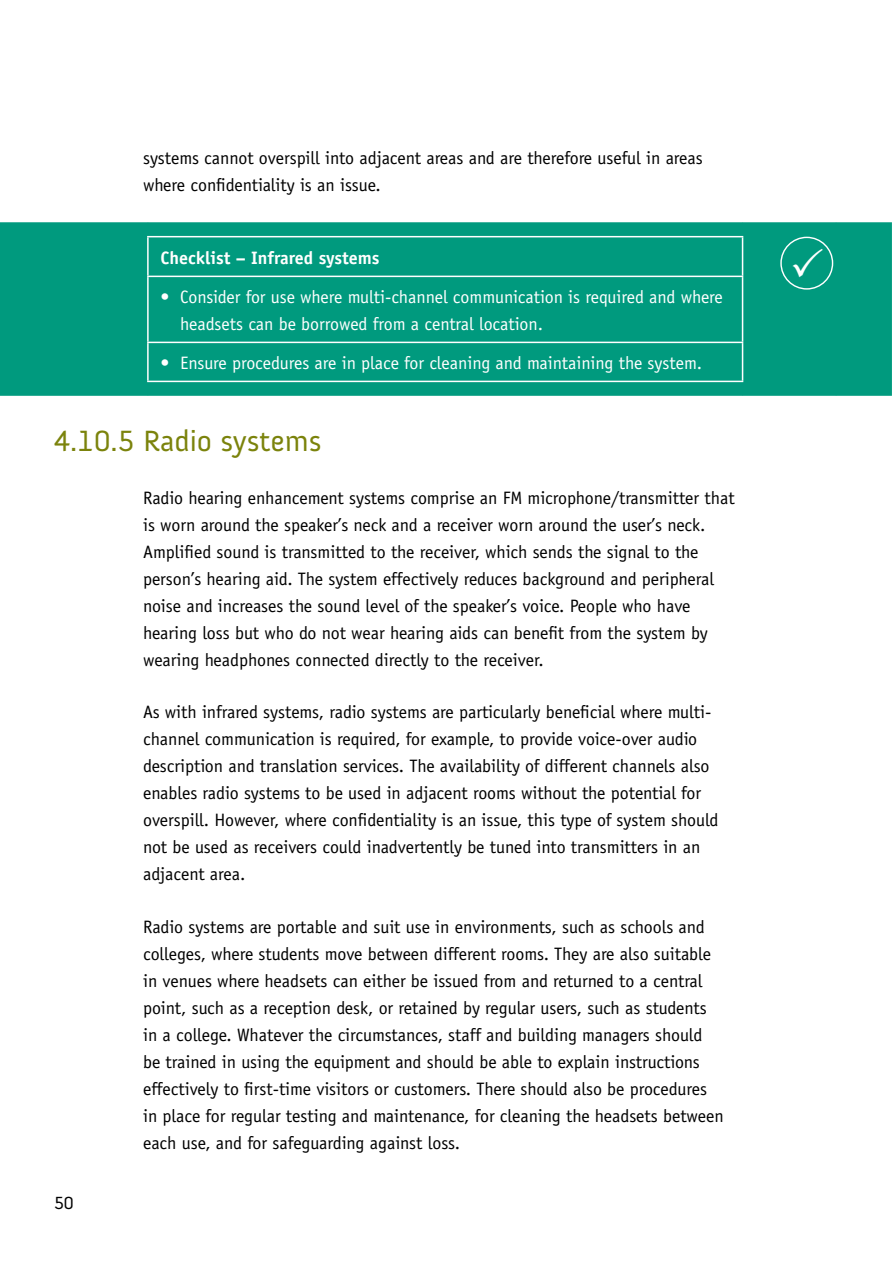
<style>
.page{position:relative;width:893px;height:1263px;background:#fff}
.page>*{position:absolute;margin:0;border:0;box-sizing:border-box;transform-origin:0 0}
.t1{font:30px "Anivers";color:#7b830c}
.t2{font:18px/27px "Officina Sans";letter-spacing:-.005em;color:#000}
.TD_list{font:18px/27px "Officina Sans";letter-spacing:-.005em;color:#fff}
.t3{font:700 18px "Officina Sans";color:#fff}
.t4{font:18px "Anivers";color:#000}
</style>
<div class="page">
<div style="left:0;top:222px;width:892px;height:174px;background:#009a7e"></div>
<hr style="left:147px;top:276px;width:596px;height:1px;background:#fff">
<hr style="left:147px;top:342px;width:596px;height:1px;background:#fff">
<hr style="left:147px;top:236px;width:596px;height:1px;background:#fff">
<hr style="left:147px;top:237px;width:2px;height:39px;background:#fff">
<hr style="left:742px;top:237px;width:1px;height:39px;background:#fff">
<hr style="left:147px;top:277px;width:2px;height:65px;background:#fff">
<hr style="left:742px;top:277px;width:1px;height:65px;background:#fff">
<hr style="left:147px;top:343px;width:2px;height:38px;background:#fff">
<hr style="left:742px;top:343px;width:1px;height:38px;background:#fff">
<hr style="left:147px;top:381px;width:596px;height:1px;background:#fff">
<div style="left:780px;top:237px;width:53px;height:53px;border:1px solid #fff;border-radius:50%"></div>
<svg style="left:793px;top:248px;width:30px;height:29px"></svg>
<p class="t2" style="left:143px;top:144px;width:561px">systems cannot overspill into adjacent areas and are therefore useful in areas where confidentiality is an issue.</p>
<p class="t3" style="left:161px;top:246px;width:220px">Checklist – Infrared systems</p>
<p class="TD_list" style="left:180px;top:283px;width:544px;text-indent:-20px">• Consider for use where multi-channel communication is required and where headsets can be borrowed from a central location.</p>
<p class="TD_list" style="left:161px;top:349px;width:543px">• Ensure procedures are in place for cleaning and maintaining the system.</p>
<h2 class="t1" style="left:54px;top:425px;width:269px">4.10.5 Radio systems</h2>
<p class="t2" style="left:143px;top:484px;width:593px">Radio hearing enhancement systems comprise an FM microphone/transmitter that is worn around the speaker’s neck and a receiver worn around the user’s neck.<br>Amplified sound is transmitted to the receiver, which sends the signal to the person’s hearing aid. The system effectively reduces background and peripheral noise and increases the sound level of the speaker’s voice. People who have hearing loss but who do not wear hearing aids can benefit from the system by wearing headphones connected directly to the receiver.</p>
<p class="t2" style="left:143px;top:699px;width:577px">As with infrared systems, radio systems are particularly beneficial where multi&shy;channel communication is required, for example, to provide voice-over audio description and translation services. The availability of different channels also enables radio systems to be used in adjacent rooms without the potential for overspill. However, where confidentiality is an issue, this type of system should not be used as receivers could inadvertently be tuned into transmitters in an adjacent area.</p>
<p class="t2" style="left:143px;top:913px;width:582px">Radio systems are portable and suit use in environments, such as schools and colleges, where students move between different rooms. They are also suitable in venues where headsets can either be issued from and returned to a central point, such as a reception desk, or retained by regular users, such as students in a college. Whatever the circumstances, staff and building managers should be trained in using the equipment and should be able to explain instructions effectively to first-time visitors or customers. There should also be procedures in place for regular testing and maintenance, for cleaning the headsets between each use, and for safeguarding against loss.</p>
<p class="t4" style="left:54px;top:1193px;width:21px">50</p>
</div>
